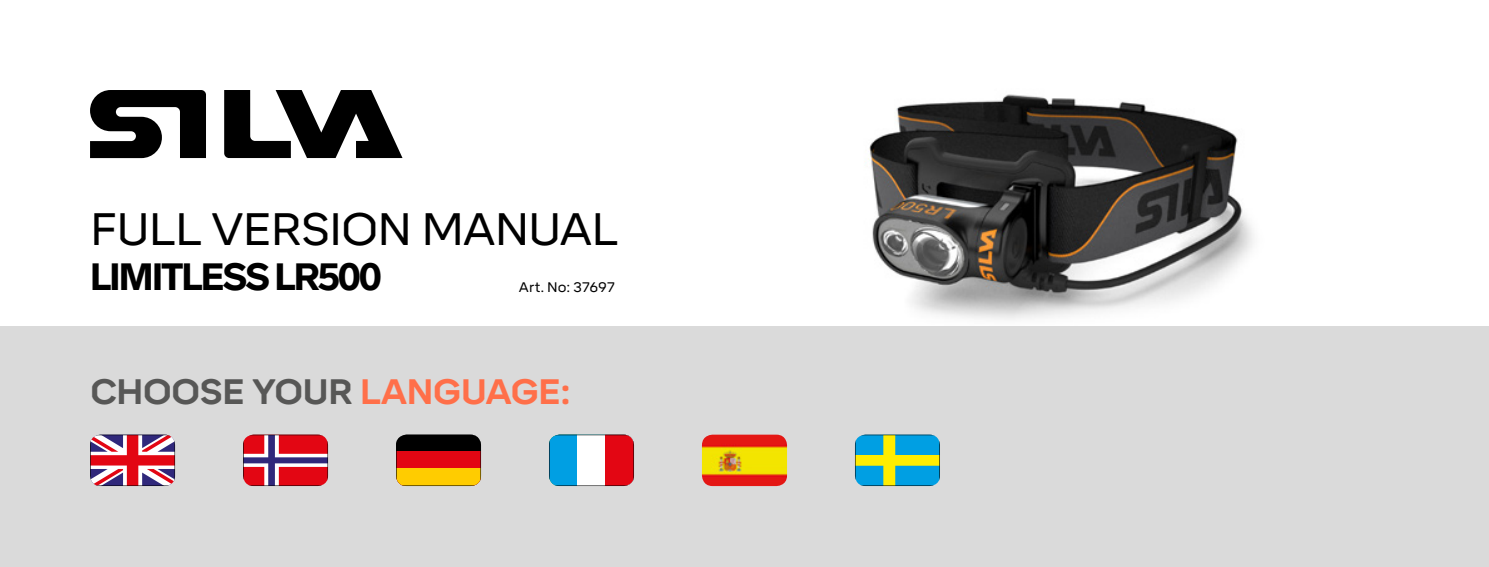
<style>
.page{position:relative;width:1489px;height:567px;background:#fff}
.page>*{position:absolute;margin:0;border:0;box-sizing:border-box;transform-origin:0 0}
.t1{font:45px "Mikro";letter-spacing:-.025em;color:#000}
.t2{font:900 37.5px "Lab Grotesque";letter-spacing:-.055em;color:#000}
.t3{font:700 35px "Mikro";letter-spacing:-.025em;color:#575756}
.t4{font:13.75px "Mikro";letter-spacing:.01em;color:#000}
.s1{color:#ff6f49}
</style>
<div class="page">
<svg style="left:224px;top:90px;width:178px;height:68px"></svg>
<svg style="left:90px;top:90px;width:116px;height:68px"></svg>
<img style="left:868px;top:94px;width:386px;height:226px">
<div style="left:0;top:326px;width:1488px;height:241px;background:#dadada"></div>
<svg style="left:90px;top:435px;width:85px;height:51px;background:#c2687f"></svg>
<svg style="left:855px;top:435px;width:85px;height:51px;background:#54b595"></svg>
<svg style="left:396px;top:435px;width:85px;height:51px;background:#a3490a"></svg>
<svg style="left:243px;top:435px;width:85px;height:51px;background:#c24057"></svg>
<svg style="left:549px;top:435px;width:85px;height:51px;background:#9f8aa3"></svg>
<img style="left:702px;top:435px;width:85px;height:51px">
<p class="t1" style="left:90px;top:204px;width:530px">FULL VERSION MANUAL</p>
<p class="t2" style="left:90px;top:255px;width:293px">LIMITLESS LR500</p>
<p class="t4" style="left:519px;top:279px;width:98px">Art. No: 37697</p>
<p class="t3" style="left:90px;top:372px;width:482px">CHOOSE YOUR <span class="s1">LANGUAGE:</span></p>
</div>
